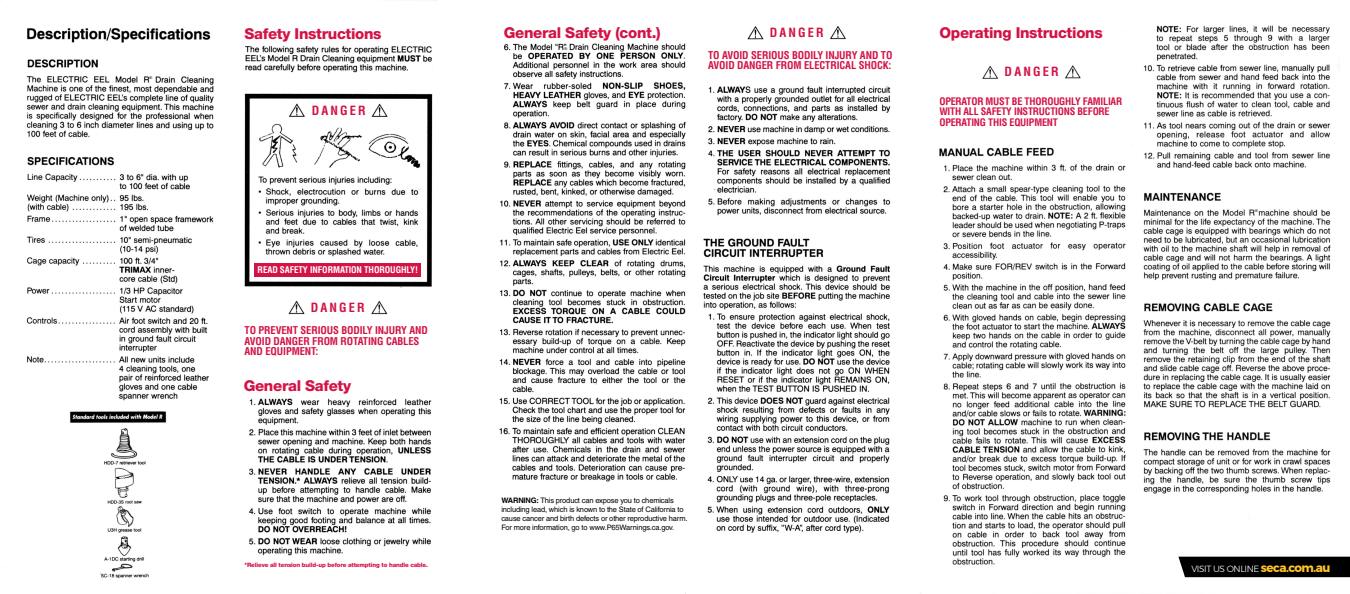
<style>
.page{position:relative;width:1350px;height:594px;background:#fff}
.page>*{position:absolute;margin:0;border:0;box-sizing:border-box;transform-origin:0 0}
.t1{font:800 15px "Helvetica Neue";letter-spacing:-.02em;color:#d31245}
.t2{font:700 condensed 12.38px "Helvetica";letter-spacing:.17em;color:#d31245}
.t3{font:700 condensed 10.5px/10.5px "Helvetica";letter-spacing:-.01em;color:#d31245}
.t4{font:700 condensed 10.12px/10.5px "Helvetica";letter-spacing:-.02em;color:#d31245}
.t5{font:700 condensed 9px "Helvetica";letter-spacing:-.01em;color:#fff}
.t6{font:300 9px "Montserrat";letter-spacing:-.045em;color:#fff}
.t7{font:7.5px/9px "Helvetica";letter-spacing:-.02em;color:#000}
.t8{font:800 6px "Helvetica Neue";letter-spacing:-.02em;color:#d31245}
.t9{font:3.75px "Arial";color:#000}
.s1{font-weight:700}
.s2{font-weight:700;font-size:12px;color:#ffc426}
</style>
<div class="page">
<img style="left:26px;top:0;width:1324px;height:594px">
<div style="left:255px;top:263px;width:166px;height:14px;background:#d31245"></div>
<div style="left:1178px;top:557px;width:172px;height:20px;background:#000"></div>
<p class="t9" style="left:149px;top:76px;width:4px">®</p>
<h1 class="t1" style="left:244px;top:25px;width:139px">Safety Instructions</h1>
<h2 class="t2" style="left:312px;top:103px;width:55px">DANGER</h2>
<p class="t5" style="left:258px;top:264px;width:162px">READ SAFETY INFORMATION THOROUGHLY!</p>
<h2 class="t2" style="left:311px;top:300px;width:55px">DANGER</h2>
<h3 class="t3" style="left:245px;top:325px;width:185px">TO PREVENT SERIOUS BODILY INJURY AND<br>AVOID DANGER FROM ROTATING CABLES<br>AND EQUIPMENT:</h3>
<h1 class="t1" style="left:244px;top:377px;width:109px">General Safety</h1>
<p class="t8" style="left:245px;top:561px;width:185px">*Relieve all tension build-up before attempting to handle cable.</p>
<h1 class="t1" style="left:504px;top:24px;width:158px">General Safety (cont.)</h1>
<h2 class="t2" style="left:770px;top:25px;width:55px">DANGER</h2>
<h3 class="t3" style="left:708px;top:50px;width:186px">TO AVOID SERIOUS BODILY INJURY AND TO<br>AVOID DANGER FROM ELECTRICAL SHOCK:</h3>
<p class="t9" style="left:564px;top:46px;width:4px">®</p>
<h1 class="t1" style="left:939px;top:24px;width:165px">Operating Instructions</h1>
<h2 class="t2" style="left:1005px;top:64px;width:55px">DANGER</h2>
<h3 class="t4" style="left:939px;top:96px;width:184px">OPERATOR MUST BE THOROUGHLY FAMILIAR<br>WITH ALL SAFETY INSTRUCTIONS BEFORE<br>OPERATING THIS EQUIPMENT</h3>
<p class="t9" style="left:1255px;top:209px;width:4px">®</p>
<p class="t7" style="left:501px;top:496px;width:188px"><span class="s1">WARNING:</span> This product can expose you to chemicals including lead, which is known to the State of California to cause cancer and birth defects or other reproductive harm.<br>For more information, go to www.P65Warnings.ca.gov.</p>
<p class="t6" style="left:1191px;top:562px;width:141px">VISIT US ONLINE <span class="s2">seca.com.au</span></p>
</div>
